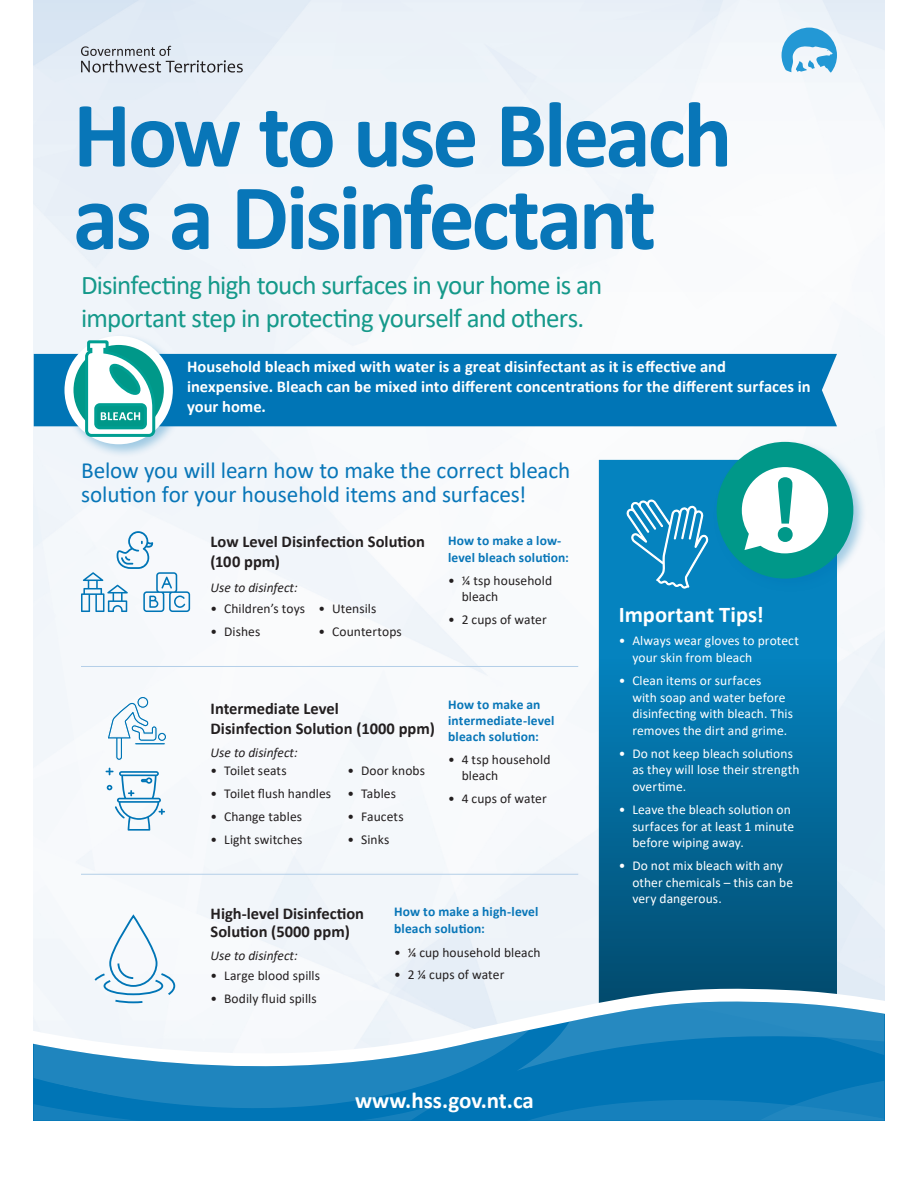
<style>
.page{position:relative;width:918px;height:1188px;background:#fff}
.page>*{position:absolute;margin:0;border:0;box-sizing:border-box;transform-origin:0 0}
.t1{font:700 94.35px/82.5px "Calibri";letter-spacing:-.035em;color:#0876b8}
.t2{font:27px/32.4px "Calibri";letter-spacing:-.03em;color:#15998a}
.t3{font:23.25px/24px "Calibri";letter-spacing:-.005em;color:#0876b8}
.t4{font:700 22.95px "Calibri";color:#fff}
.t5{font:700 22.5px "Calibri";color:#fff}
.t6{font:700 16.5px/19.8px "Calibri";color:#fff}
.t7{font:700 16.5px/20.1px "Calibri";color:#231f20}
.t8{font:13.5px/16.5px "Calibri";letter-spacing:.005em;color:#fff}
.t9{font:13.5px/16.2px "Calibri";letter-spacing:.005em;color:#231f20}
.t10{font:700 13.5px/16.2px "Calibri";letter-spacing:.01em;color:#0876b8}
.t11{font:italic 13.5px "Calibri";color:#231f20}
</style>
<div class="page">
<img style="left:34px;top:0;width:850px;height:916px">
<svg style="left:599px;top:460px;width:238px;height:456px;background:#0373a8"></svg>
<svg style="left:34px;top:1086px;width:850px;height:34px;background:#0b7bb9"></svg>
<svg style="left:782px;top:28px;width:55px;height:45px"></svg>
<svg style="left:81px;top:46px;width:162px;height:27px;background:#c1c8d0"></svg>
<div style="left:34px;top:354px;width:803px;height:72px;background:#0075b6"></div>
<div style="left:61px;top:333px;width:125px;height:125px;background:#0075b6;opacity:.34"></div>
<svg style="left:69px;top:340px;width:99px;height:100px"></svg>
<div style="left:65px;top:336px;width:108px;height:108px;border:9px solid #fff;border-radius:50%"></div>
<svg style="left:84px;top:339px;width:73px;height:99px"></svg>
<svg style="left:106px;top:768px;width:59px;height:63px"></svg>
<hr style="left:81px;top:666px;width:497px;height:1px;background:#b4cfe8">
<hr style="left:81px;top:874px;width:497px;height:1px;background:#b4cfe8">
<svg style="left:107px;top:682px;width:60px;height:79px"></svg>
<div style="left:134px;top:742px;width:32px;height:3px;border:1px solid #fff"></div>
<svg style="left:81px;top:531px;width:109px;height:81px"></svg>
<svg style="left:34px;top:916px;width:850px;height:170px"></svg>
<div style="left:713px;top:439px;width:154px;height:153px;background:#0075b6;opacity:.34"></div>
<div style="left:717px;top:442px;width:136px;height:137px;background:#009889;border-radius:50%"></div>
<svg style="left:742px;top:467px;width:86px;height:86px"></svg>
<svg style="left:626px;top:499px;width:83px;height:90px;background:#2f97c9"></svg>
<h1 class="t1" style="left:73px;top:93px;width:661px">How to use Bleach as a Disinfectant</h1>
<h2 class="t2" style="left:81px;top:268px;width:523px">Disinfecting high touch surfaces in your home is an important step in protecting yourself and others.</h2>
<p class="t6" style="left:187px;top:356px;width:625px">Household bleach mixed with water is a great disinfectant as it is effective and inexpensive. Bleach can be mixed into different concentrations for the different surfaces in your home.</p>
<h3 class="t3" style="left:81px;top:457px;width:491px">Below you will learn how to make the correct bleach solution for your household items and surfaces!</h3>
<p class="t7" style="left:211px;top:531px;width:216px">Low Level Disinfection Solution (100 ppm)</p>
<p class="t11" style="left:211px;top:578px;width:89px">Use to disinfect:</p>
<p class="t9" style="left:211px;top:600px;width:96px">• Children’s toys</p>
<p class="t9" style="left:211px;top:623px;width:51px">• Dishes</p>
<p class="t10" style="left:448px;top:533px;width:122px">How to make a low&shy;level bleach solution:</p>
<p class="t9" style="left:462px;top:572px;width:92px;text-indent:-14px">• ¼ tsp household bleach</p>
<p class="t9" style="left:448px;top:611px;width:100px">• 2 cups of water</p>
<p class="t9" style="left:319px;top:600px;width:59px">• Utensils</p>
<p class="t9" style="left:319px;top:623px;width:85px">• Countertops</p>
<p class="t7" style="left:211px;top:698px;width:226px">Intermediate Level<br>Disinfection Solution (1000 ppm)</p>
<p class="t11" style="left:211px;top:743px;width:89px">Use to disinfect:</p>
<p class="t9" style="left:211px;top:762px;width:78px">• Toilet seats</p>
<p class="t9" style="left:211px;top:785px;width:122px">• Toilet flush handles</p>
<p class="t9" style="left:211px;top:808px;width:93px">• Change tables</p>
<p class="t9" style="left:211px;top:831px;width:93px">• Light switches</p>
<p class="t9" style="left:348px;top:762px;width:79px">• Door knobs</p>
<p class="t9" style="left:348px;top:785px;width:50px">• Tables</p>
<p class="t9" style="left:348px;top:808px;width:58px">• Faucets</p>
<p class="t9" style="left:348px;top:831px;width:43px">• Sinks</p>
<p class="t10" style="left:448px;top:696px;width:108px">How to make an intermediate-level bleach solution:</p>
<p class="t9" style="left:462px;top:751px;width:90px;text-indent:-14px">• 4 tsp household bleach</p>
<p class="t9" style="left:448px;top:790px;width:100px">• 4 cups of water</p>
<p class="t7" style="left:211px;top:904px;width:155px;line-height:18px">High-level Disinfection<br>Solution (5000 ppm)</p>
<p class="t11" style="left:211px;top:946px;width:89px">Use to disinfect:</p>
<p class="t9" style="left:211px;top:967px;width:111px">• Large blood spills</p>
<p class="t9" style="left:211px;top:990px;width:108px">• Bodily fluid spills</p>
<p class="t10" style="left:394px;top:904px;width:146px">How to make a high-level bleach solution:</p>
<p class="t9" style="left:394px;top:944px;width:148px">• ¼ cup household bleach</p>
<p class="t9" style="left:394px;top:966px;width:112px">• 2 ¼ cups of water</p>
<h3 class="t4" style="left:355px;top:1084px;width:180px">www.hss.gov.nt.ca</h3>
<h3 class="t5" style="left:619px;top:599px;width:146px">Important Tips!</h3>
<p class="t8" style="left:632px;top:632px;width:168px;text-indent:-14px">• Always wear gloves to protect your skin from bleach</p>
<p class="t8" style="left:632px;top:672px;width:162px;text-indent:-14px">• Clean items or surfaces<br>with soap and water before disinfecting with bleach. This removes the dirt and grime.</p>
<p class="t8" style="left:632px;top:745px;width:169px;text-indent:-14px">• Do not keep bleach solutions as they will lose their strength overtime.</p>
<p class="t8" style="left:632px;top:801px;width:163px;text-indent:-14px">• Leave the bleach solution on surfaces for at least 1 minute before wiping away.</p>
<p class="t8" style="left:632px;top:857px;width:162px;text-indent:-14px">• Do not mix bleach with any other chemicals – this can be very dangerous.</p>
</div>
